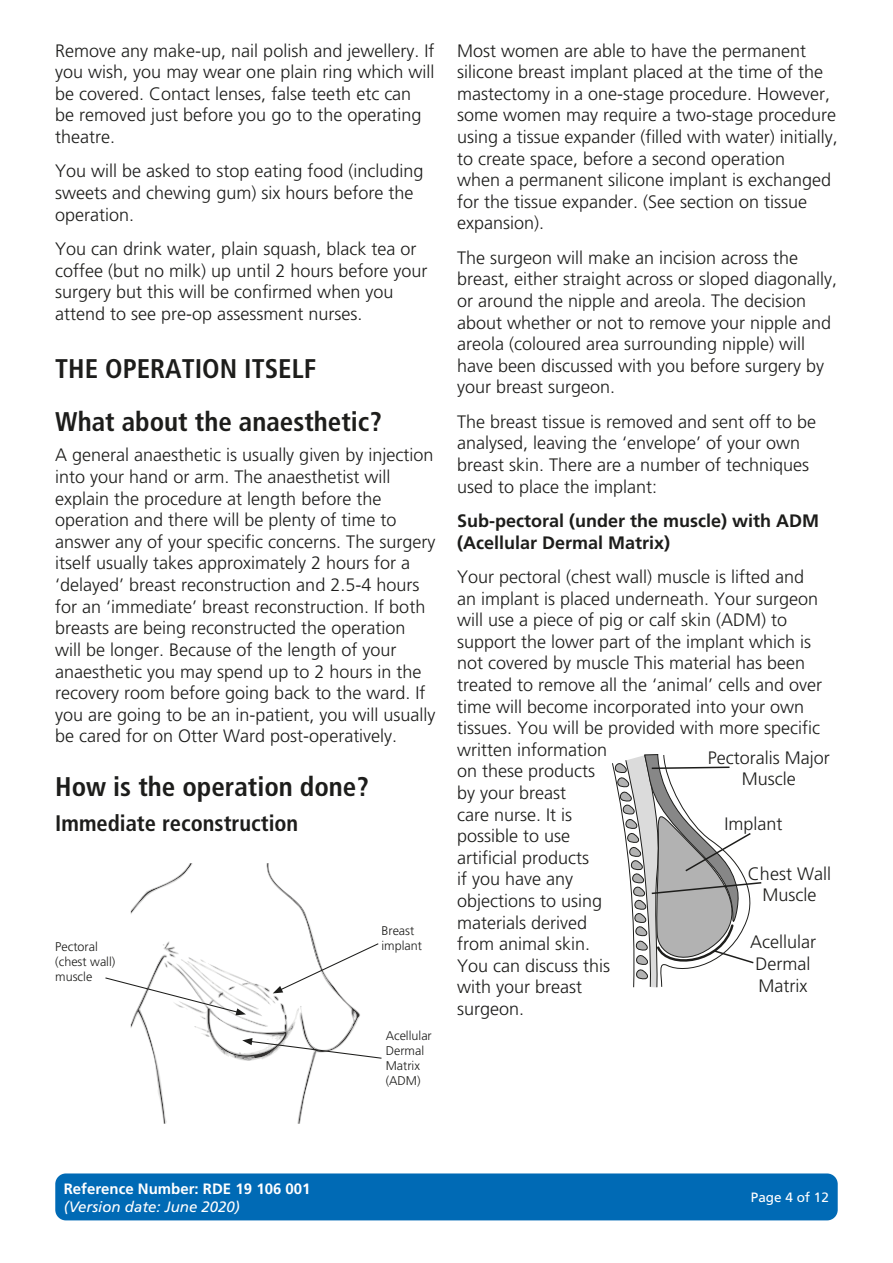
<style>
.page{position:relative;width:893px;height:1263px;background:#fff}
.page>*{position:absolute;margin:0;border:0;box-sizing:border-box;transform-origin:0 0}
.t1{font:700 condensed 27px/53.7px "Frutiger 67";color:#1d1d1b}
.t2{font:700 condensed 22.5px "Frutiger 67";color:#1d1d1b}
.t3{font:300 18px/21.6px "Frutiger 45";color:#1d1d1b}
.t4{font:700 18px/21.6px "Frutiger 65";color:#1d1d1b}
.t5{font:700 15px "Frutiger 65";color:#fff}
.t6{font:italic 15px "Frutiger 56";color:#fff}
.t7{font:13.5px "Frutiger 55 Roman";color:#fff}
.t8{font:300 12.6px/15.1px "Frutiger 45";color:#1d1d1b}
</style>
<div class="page">
<div style="left:55px;top:1173px;width:783px;height:47px;background:#006ab5;border-radius:11px"></div>
<svg style="left:105px;top:863px;width:277px;height:260px"></svg>
<svg style="left:612px;top:754px;width:150px;height:233px"></svg>
<p class="t3" style="left:55px;top:40px;width:381px">Remove any make-up, nail polish and jewellery. If you wish, you may wear one plain ring which will be covered. Contact lenses, false teeth etc can be removed just before you go to the operating theatre.</p>
<p class="t3" style="left:55px;top:160px;width:370px">You will be asked to stop eating food (including sweets and chewing gum) six hours before the operation.</p>
<p class="t3" style="left:55px;top:238px;width:374px">You can drink water, plain squash, black tea or coffee (but no milk) up until 2 hours before your surgery but this will be confirmed when you attend to see pre-op assessment nurses.</p>
<h1 class="t1" style="left:55px;top:341px;width:328px">THE OPERATION ITSELF<br>What about the anaesthetic?</h1>
<p class="t3" style="left:55px;top:444px;width:382px">A general anaesthetic is usually given by injection into your hand or arm. The anaesthetist will explain the procedure at length before the operation and there will be plenty of time to answer any of your specific concerns. The surgery itself usually takes approximately 2 hours for a ‘delayed’ breast reconstruction and 2.5-4 hours for an ‘immediate’ breast reconstruction. If both breasts are being reconstructed the operation will be longer. Because of the length of your anaesthetic you may spend up to 2 hours in the recovery room before going back to the ward. If you are going to be an in-patient, you will usually be cared for on Otter Ward post-operatively.</p>
<h1 class="t1" style="left:55px;top:760px;width:315px">How is the operation done?</h1>
<p class="t2" style="left:55px;top:810px;width:245px">Immediate reconstruction</p>
<p class="t8" style="left:55px;top:939px;width:62px">Pectoral (chest wall) muscle</p>
<p class="t8" style="left:381px;top:923px;width:42px">Breast implant</p>
<p class="t8" style="left:386px;top:1028px;width:48px">Acellular<br>Dermal<br>Matrix (ADM)</p>
<p class="t3" style="left:457px;top:40px;width:382px">Most women are able to have the permanent silicone breast implant placed at the time of the mastectomy in a one-stage procedure. However, some women may require a two-stage procedure using a tissue expander (filled with water) initially, to create space, before a second operation<br>when a permanent silicone implant is exchanged for the tissue expander. (See section on tissue expansion).</p>
<p class="t3" style="left:457px;top:247px;width:382px">The surgeon will make an incision across the breast, either straight across or sloped diagonally, or around the nipple and areola. The decision about whether or not to remove your nipple and areola (coloured area surrounding nipple) will have been discussed with you before surgery by your breast surgeon.</p>
<p class="t3" style="left:457px;top:411px;width:361px">The breast tissue is removed and sent off to be analysed, leaving the ‘envelope’ of your own breast skin. There are a number of techniques used to place the implant:</p>
<p class="t4" style="left:457px;top:510px;width:364px">Sub-pectoral (under the muscle) with ADM (Acellular Dermal Matrix)</p>
<p class="t3" style="left:457px;top:566px;width:367px">Your pectoral (chest wall) muscle is lifted and an implant is placed underneath. Your surgeon will use a piece of pig or calf skin (ADM) to support the lower part of the implant which is not covered by muscle This material has been treated to remove all the ‘animal’ cells and over time will become incorporated into your own tissues. You will be provided with more specific written information<br>on these products<br>by your breast<br>care nurse. It is<br>possible to use<br>artificial products<br>if you have any<br>objections to using<br>materials derived<br>from animal skin.<br>You can discuss this<br>with your breast<br>surgeon.</p>
<p class="t3" style="left:708px;top:747px;width:123px;text-align:center">Pectoralis Major<br>Muscle</p>
<p class="t3" style="left:724px;top:813px;width:59px">Implant</p>
<p class="t3" style="left:748px;top:862px;width:84px;text-align:center">Chest Wall<br>Muscle</p>
<p class="t3" style="left:750px;top:931px;width:67px;text-align:center">Acellular<br>Dermal<br>Matrix</p>
<p class="t5" style="left:64px;top:1180px;width:248px">Reference Number: RDE 19 106 001</p>
<p class="t6" style="left:64px;top:1198px;width:178px">(Version date: June 2020)</p>
<p class="t7" style="left:751px;top:1189px;width:80px">Page 4 of 12</p>
</div>
